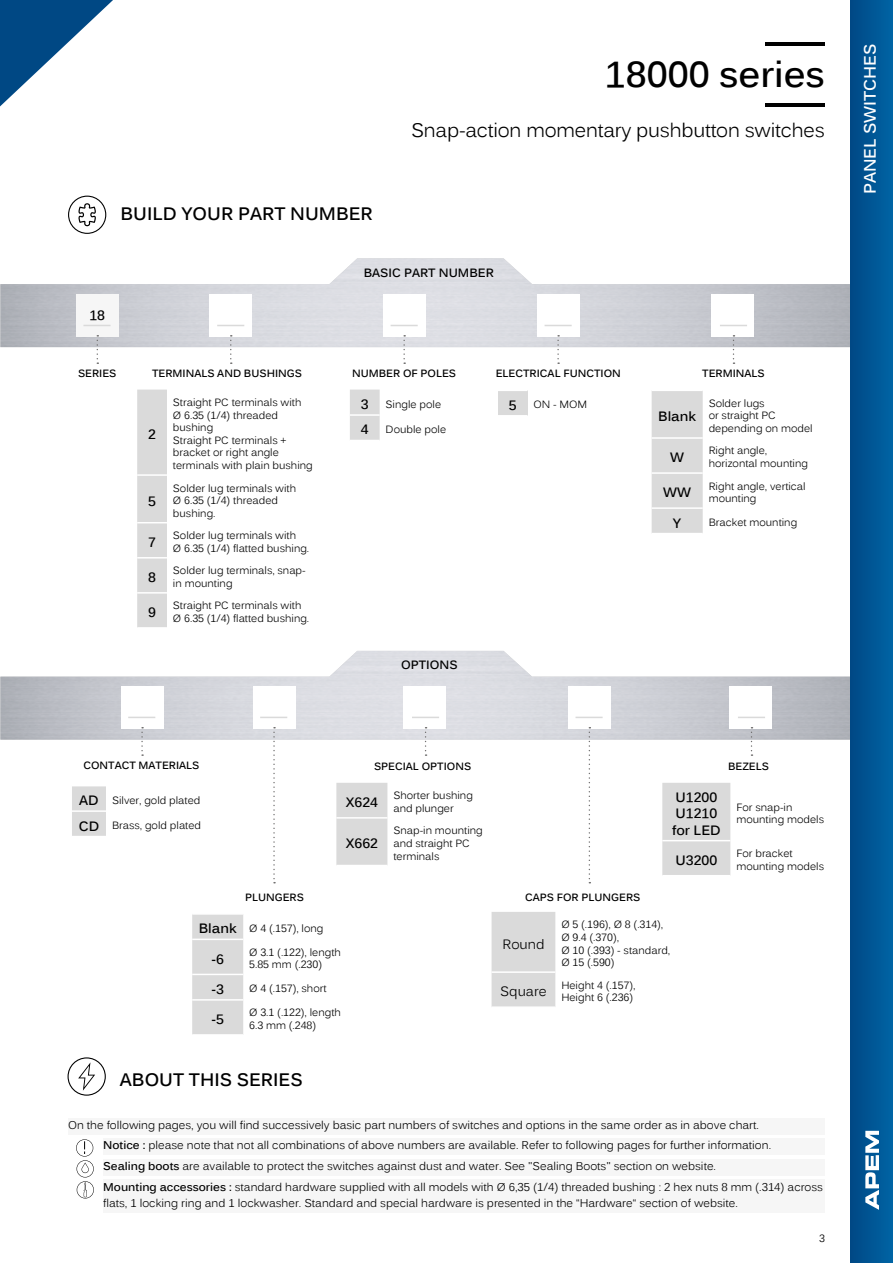
<style>
.page{position:relative;width:893px;height:1263px;background:#fff}
.page>*{position:absolute;margin:0;border:0;box-sizing:border-box;transform-origin:0 0}
.t1{font:700 36px "Kalinga";color:#000}
.t2{font:19.5px "Kalinga";letter-spacing:-.01em;color:#000}
.t3{font:700 18px "Kalinga";color:#000}
.t4{font:700 16.5px "Kalinga";color:#fff}
.t5{font:700 13.5px/16.2px "Kalinga";color:#000}
.t6{font:13.5px "Kalinga";color:#000}
.t7{font:700 12px "Kalinga";color:#000}
.t8{font:11.25px/20.7px "Kalinga";color:#000}
.t9{font:10.5px/12.6px "Kalinga";color:#000}
.t10{font:700 10.5px "Kalinga";color:#000}
.s1{font-weight:700;font-size:13.5px}
.s2{font-weight:700}
</style>
<div class="page">
<div style="left:76px;top:294px;width:43px;height:43px;background:#f6f6f6"></div>
<svg style="left:97px;top:335px;width:1px;height:29px"></svg>
<svg style="left:83px;top:325px;width:28px;height:1px"></svg>
<svg style="left:350px;top:390px;width:30px;height:50px"></svg>
<hr style="left:350px;top:414px;width:30px;height:2px;background:#fff">
<svg style="left:403px;top:335px;width:2px;height:29px"></svg>
<svg style="left:391px;top:325px;width:27px;height:1px"></svg>
<svg style="left:230px;top:335px;width:2px;height:29px"></svg>
<svg style="left:217px;top:325px;width:27px;height:1px"></svg>
<div style="left:137px;top:390px;width:30px;height:237px;background:#dadada"></div>
<hr style="left:137px;top:474px;width:30px;height:2px;background:#fff">
<hr style="left:137px;top:522px;width:30px;height:1px;background:#fff">
<hr style="left:137px;top:557px;width:30px;height:1px;background:#fff">
<hr style="left:137px;top:592px;width:30px;height:2px;background:#fff">
<svg style="left:557px;top:335px;width:2px;height:29px"></svg>
<svg style="left:545px;top:325px;width:27px;height:1px"></svg>
<div style="left:498px;top:390px;width:30px;height:26px;background:#dadada"></div>
<hr style="left:498px;top:390px;width:30px;height:1px;background:#fff">
<hr style="left:498px;top:415px;width:30px;height:1px;background:#fff">
<svg style="left:68px;top:196px;width:38px;height:38px"></svg>
<hr style="left:766px;top:103px;width:59px;height:3px;background:#000">
<hr style="left:766px;top:43px;width:59px;height:3px;background:#000">
<svg style="left:733px;top:335px;width:1px;height:29px"></svg>
<svg style="left:720px;top:325px;width:27px;height:1px"></svg>
<div style="left:652px;top:391px;width:51px;height:142px;background:#dadada"></div>
<hr style="left:652px;top:437px;width:51px;height:2px;background:#fff">
<hr style="left:652px;top:472px;width:51px;height:2px;background:#fff">
<hr style="left:652px;top:507px;width:51px;height:2px;background:#fff">
<svg style="left:68px;top:1057px;width:38px;height:39px"></svg>
<div style="left:103px;top:1138px;width:722px;height:17px;background:#f6f6f6"></div>
<div style="left:103px;top:1159px;width:722px;height:16px;background:#f6f6f6"></div>
<div style="left:103px;top:1180px;width:722px;height:33px;background:#f6f6f6"></div>
<svg style="left:76px;top:1139px;width:18px;height:59px"></svg>
<div style="left:72px;top:786px;width:34px;height:50px;background:#dadada"></div>
<hr style="left:72px;top:810px;width:34px;height:2px;background:#fff">
<svg style="left:141px;top:727px;width:2px;height:29px"></svg>
<svg style="left:128px;top:717px;width:27px;height:1px"></svg>
<svg style="left:273px;top:727px;width:2px;height:156px"></svg>
<svg style="left:260px;top:717px;width:27px;height:1px"></svg>
<div style="left:192px;top:915px;width:51px;height:119px;background:#dadada"></div>
<hr style="left:192px;top:938px;width:51px;height:2px;background:#fff">
<hr style="left:192px;top:974px;width:51px;height:1px;background:#fff">
<hr style="left:192px;top:999px;width:51px;height:2px;background:#fff">
<svg style="left:425px;top:727px;width:2px;height:29px"></svg>
<svg style="left:412px;top:717px;width:27px;height:1px"></svg>
<div style="left:336px;top:783px;width:51px;height:82px;background:#dadada"></div>
<hr style="left:336px;top:817px;width:51px;height:2px;background:#fff">
<svg style="left:751px;top:727px;width:1px;height:29px"></svg>
<svg style="left:738px;top:717px;width:27px;height:1px"></svg>
<div style="left:662px;top:783px;width:68px;height:92px;background:#dadada"></div>
<hr style="left:662px;top:840px;width:68px;height:1px;background:#fff">
<svg style="left:589px;top:727px;width:1px;height:156px"></svg>
<svg style="left:575px;top:717px;width:28px;height:1px"></svg>
<div style="left:492px;top:912px;width:63px;height:94px;background:#dadada"></div>
<hr style="left:492px;top:971px;width:63px;height:2px;background:#fff">
<div style="left:68px;top:1118px;width:757px;height:17px;background:#f6f6f6"></div>
<div style="left:850px;top:0;width:43px;height:1263px;background:linear-gradient(to right,#004885,#0064a4)"></div>
<svg style="left:0;top:0;width:113px;height:106px"></svg>
<svg style="left:865px;top:1131px;width:14px;height:79px"></svg>
<h3 class="t3" style="left:120px;top:207px;width:254px">BUILD YOUR PART NUMBER</h3>
<h1 class="t1" style="left:605px;top:61px;width:222px">18000 series</h1>
<h2 class="t2" style="left:411px;top:123px;width:415px">Snap-action momentary pushbutton switches</h2>
<p class="t5" style="left:89px;top:309px;width:17px">18</p>
<p class="t10" style="left:78px;top:370px;width:40px">SERIES</p>
<p class="t10" style="left:152px;top:370px;width:151px">TERMINALS AND BUSHINGS</p>
<p class="t5" style="left:148px;top:427px;width:9px">2</p>
<p class="t5" style="left:148px;top:494px;width:9px">5</p>
<p class="t9" style="left:173px;top:397px;width:141px">Straight PC terminals with<br>Ø 6.35 (1/4) threaded bushing<br>Straight PC terminals + bracket or right angle terminals with plain bushing</p>
<p class="t9" style="left:173px;top:483px;width:125px">Solder lug terminals with<br>Ø 6.35 (1/4) threaded bushing.</p>
<p class="t5" style="left:148px;top:535px;width:9px">7</p>
<p class="t9" style="left:173px;top:530px;width:138px">Solder lug terminals with<br>Ø 6.35 (1/4) flatted bushing.</p>
<p class="t5" style="left:148px;top:570px;width:9px">8</p>
<p class="t9" style="left:173px;top:565px;width:134px">Solder lug terminals, snap&shy;in mounting</p>
<p class="t5" style="left:148px;top:606px;width:9px">9</p>
<p class="t9" style="left:173px;top:600px;width:138px">Straight PC terminals with<br>Ø 6.35 (1/4) flatted bushing.</p>
<p class="t7" style="left:364px;top:268px;width:132px">BASIC PART NUMBER</p>
<p class="t10" style="left:352px;top:369px;width:106px">NUMBER OF POLES</p>
<p class="t10" style="left:496px;top:370px;width:127px">ELECTRICAL FUNCTION</p>
<p class="t10" style="left:702px;top:369px;width:64px">TERMINALS</p>
<p class="t5" style="left:361px;top:397px;width:9px">3</p>
<p class="t9" style="left:386px;top:399px;width:57px">Single pole</p>
<p class="t5" style="left:361px;top:423px;width:9px">4</p>
<p class="t9" style="left:386px;top:424px;width:62px">Double pole</p>
<p class="t5" style="left:509px;top:398px;width:9px">5</p>
<p class="t9" style="left:534px;top:399px;width:55px">ON - MOM</p>
<p class="t5" style="left:658px;top:409px;width:39px">Blank</p>
<p class="t9" style="left:709px;top:398px;width:105px">Solder lugs<br>or straight PC depending on model</p>
<p class="t5" style="left:670px;top:451px;width:15px">W</p>
<p class="t9" style="left:709px;top:445px;width:101px">Right angle, horizontal mounting</p>
<p class="t5" style="left:663px;top:486px;width:29px">WW</p>
<p class="t9" style="left:709px;top:481px;width:98px">Right angle, vertical mounting</p>
<p class="t5" style="left:673px;top:516px;width:10px">Y</p>
<p class="t9" style="left:709px;top:517px;width:90px">Bracket mounting</p>
<p class="t7" style="left:401px;top:660px;width:58px">OPTIONS</p>
<p class="t10" style="left:83px;top:761px;width:118px">CONTACT MATERIALS</p>
<p class="t9" style="left:79px;top:795px;width:123px"><span class="s1">AD</span> Silver, gold plated</p>
<p class="t9" style="left:79px;top:820px;width:124px"><span class="s1">CD</span> Brass, gold plated</p>
<p class="t10" style="left:245px;top:893px;width:60px">PLUNGERS</p>
<p class="t10" style="left:374px;top:763px;width:99px">SPECIAL OPTIONS</p>
<p class="t5" style="left:346px;top:795px;width:34px">X624</p>
<p class="t9" style="left:393px;top:790px;width:81px">Shorter bushing and plunger</p>
<p class="t5" style="left:346px;top:837px;width:34px">X662</p>
<p class="t9" style="left:393px;top:825px;width:91px">Snap-in mounting and straight PC terminals</p>
<p class="t10" style="left:525px;top:893px;width:117px">CAPS FOR PLUNGERS</p>
<p class="t10" style="left:728px;top:763px;width:42px">BEZELS</p>
<p class="t5" style="left:672px;top:791px;width:50px">U1200<br>U1210 for LED</p>
<p class="t9" style="left:736px;top:802px;width:89px">For snap-in mounting models</p>
<p class="t5" style="left:675px;top:853px;width:43px">U3200</p>
<p class="t9" style="left:736px;top:848px;width:89px">For bracket mounting models</p>
<p class="t9" style="left:199px;top:923px;width:126px"><span class="s1">Blank</span> Ø 4 (.157), long</p>
<p class="t5" style="left:211px;top:952px;width:14px">-6</p>
<p class="t9" style="left:249px;top:947px;width:93px">Ø 3.1 (.122), length<br>5.85 mm (.230)</p>
<p class="t5" style="left:211px;top:982px;width:14px">-3</p>
<p class="t9" style="left:249px;top:983px;width:79px">Ø 4 (.157), short</p>
<p class="t5" style="left:211px;top:1013px;width:14px">-5</p>
<p class="t9" style="left:249px;top:1007px;width:93px">Ø 3.1 (.122), length<br>6.3 mm (.248)</p>
<h3 class="t3" style="left:120px;top:1073px;width:184px">ABOUT THIS SERIES</h3>
<p class="t6" style="left:502px;top:939px;width:44px">Round</p>
<p class="t9" style="left:561px;top:919px;width:110px">Ø 5 (.196), Ø 8 (.314),<br>Ø 9.4 (.370),<br>Ø 10 (.393) - standard,<br>Ø 15 (.590)</p>
<p class="t6" style="left:500px;top:986px;width:48px">Square</p>
<p class="t9" style="left:561px;top:980px;width:76px">Height 4 (.157),<br>Height 6 (.236)</p>
<p class="t8" style="left:68px;top:1116px;width:692px">On the following pages, you will find successively basic part numbers of switches and options in the same order as in above chart.</p>
<p class="t8" style="left:103px;top:1136px;width:721px"><span class="s2">Notice :</span> please note that not all combinations of above numbers are available. Refer to following pages for further information.<br><span class="s2">Sealing boots</span> are available to protect the switches against dust and water. See "Sealing Boots" section on website.<br><span class="s2">Mounting accessories :</span> standard hardware supplied with all models with Ø 6,35 (1/4) threaded bushing : 2 hex nuts 8 mm (.314) across</p>
<p class="t8" style="left:103px;top:1194px;width:636px">flats, 1 locking ring and 1 lockwasher. Standard and special hardware is presented in the “Hardware“ section of website.</p>
<p class="t9" style="left:819px;top:1232px;width:7px">3</p>
<h3 class="t4" style="left:864px;top:194px;width:152px;rotate:-90deg">PANEL SWITCHES</h3>
</div>
